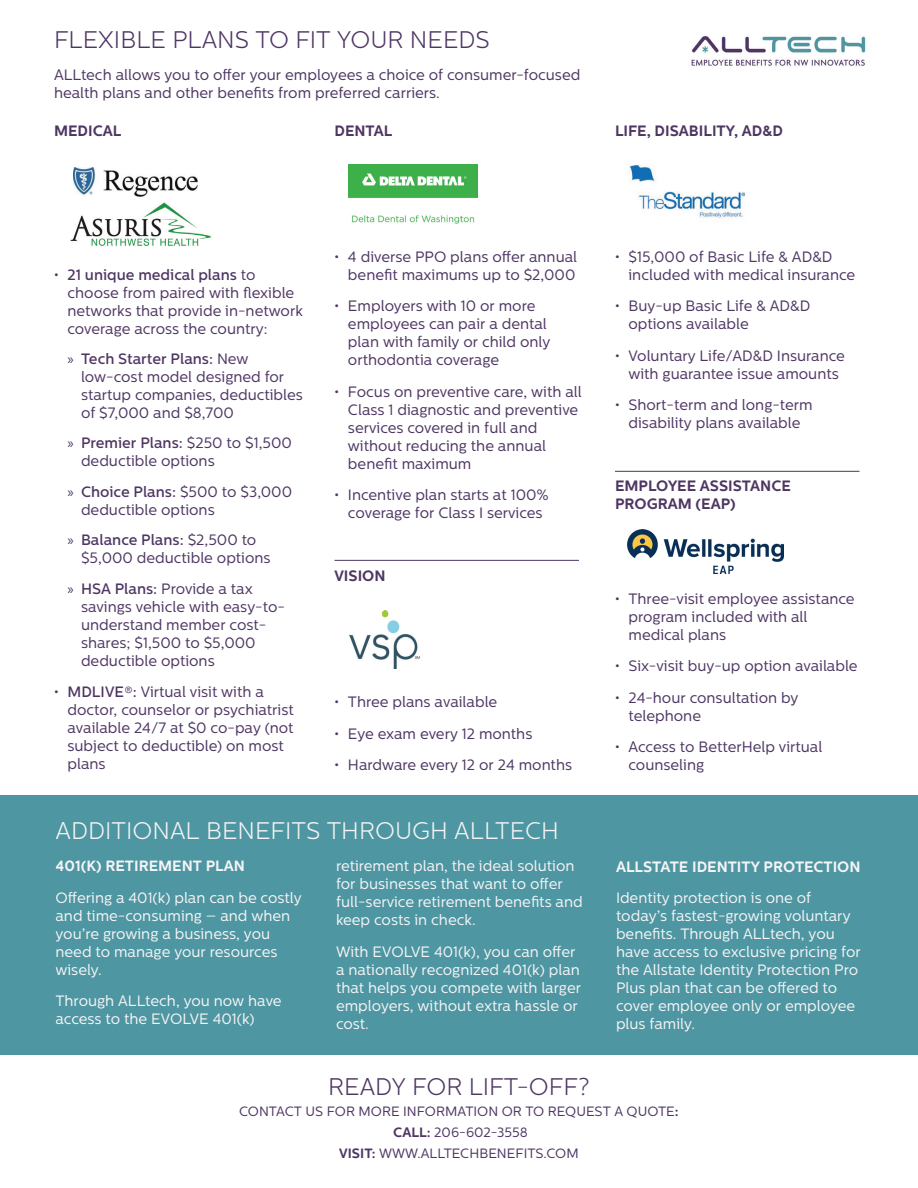
<style>
.page{position:relative;width:918px;height:1188px;background:#fff}
.page>*{position:absolute;margin:0;border:0;box-sizing:border-box;transform-origin:0 0}
.t1{font:300 24px "Centrale Sans";color:#4e3663}
.t2{font:300 24px "Centrale Sans";color:#f5f4f6}
.t3{font:15px/18px "Centrale Sans";color:#4e3663}
.t4{font:15px/18px "Centrale Sans";color:#f5f4f6}
.t5{font:700 15px/18px "Centrale Sans";color:#4e3663}
.t6{font:700 15px "Centrale Sans";color:#f5f4f6}
.t7{font:13.5px/21px "Centrale Sans";color:#4e3663;text-align:center}
.s1{font-weight:500}
.s2{font-family:"Myriad Pro"}
.s3{font-weight:700}
</style>
<div class="page">
<div style="left:0;top:795px;width:918px;height:259px;background:#4e96a1"></div>
<img style="left:691px;top:35px;width:175px;height:31px">
<img style="left:74px;top:168px;width:124px;height:29px">
<img style="left:70px;top:203px;width:141px;height:43px">
<hr style="left:615px;top:471px;width:245px;height:1px;background:#4e3663">
<hr style="left:334px;top:560px;width:245px;height:1px;background:#4e3663">
<img style="left:349px;top:611px;width:71px;height:58px">
<img style="left:629px;top:165px;width:116px;height:54px">
<img style="left:349px;top:164px;width:129px;height:60px">
<img style="left:627px;top:529px;width:156px;height:45px">
<h1 class="t1" style="left:54px;top:26px;width:437px">FLEXIBLE PLANS TO FIT YOUR NEEDS</h1>
<p class="t3" style="left:54px;top:65px;width:528px">ALLtech allows you to offer your employees a choice of consumer-focused health plans and other benefits from preferred carriers.</p>
<p class="t5" style="left:54px;top:121px;width:69px">MEDICAL</p>
<p class="t5" style="left:334px;top:121px;width:60px">DENTAL</p>
<p class="t5" style="left:615px;top:121px;width:170px">LIFE, DISABILITY, AD&amp;D</p>
<p class="t3" style="left:68px;top:265px;width:237px;text-indent:-14px">• <span class="s1">21 unique medical plans</span> to choose from paired with flexible networks that provide in-network coverage across the country:</p>
<p class="t3" style="left:81px;top:350px;width:224px;text-indent:-14px"><span class="s2">»</span> <span class="s1">Tech Starter Plans:</span> New low-cost model designed for startup companies, deductibles of $7,000 and $8,700</p>
<p class="t3" style="left:81px;top:434px;width:213px;text-indent:-14px"><span class="s2">»</span> <span class="s1">Premier Plans:</span> $250 to $1,500 deductible options</p>
<p class="t3" style="left:81px;top:483px;width:213px;text-indent:-14px"><span class="s2">»</span> <span class="s1">Choice Plans:</span> $500 to $3,000 deductible options</p>
<p class="t3" style="left:81px;top:531px;width:191px;text-indent:-14px"><span class="s2">»</span> <span class="s1">Balance Plans:</span> $2,500 to $5,000 deductible options</p>
<p class="t3" style="left:81px;top:579px;width:206px;text-indent:-14px"><span class="s2">»</span> <span class="s1">HSA Plans:</span> Provide a tax savings vehicle with easy-to&shy;understand member cost&shy;shares; $1,500 to $5,000 deductible options</p>
<p class="t3" style="left:68px;top:683px;width:228px;text-indent:-14px">• <span class="s1">MDLIVE®:</span> Virtual visit with a doctor, counselor or psychiatrist available 24/7 at $0 co-pay (not subject to deductible) on most plans</p>
<p class="t3" style="left:334px;top:247px;width:244px;text-align:right">• 4 diverse PPO plans offer annual benefit maximums up to $2,000</p>
<p class="t3" style="left:348px;top:297px;width:204px;text-indent:-13px">• Employers with 10 or more employees can pair a dental plan with family or child only orthodontia coverage</p>
<p class="t3" style="left:348px;top:382px;width:235px;text-indent:-13px">• Focus on preventive care, with all<br>Class 1 diagnostic and preventive services covered in full and without reducing the annual benefit maximum</p>
<p class="t3" style="left:334px;top:486px;width:216px;text-align:center">• Incentive plan starts at 100% coverage for Class I services</p>
<p class="t5" style="left:334px;top:567px;width:53px">VISION</p>
<p class="t3" style="left:334px;top:693px;width:164px">• Three plans available</p>
<p class="t3" style="left:334px;top:724px;width:199px">• Eye exam every 12 months</p>
<p class="t3" style="left:334px;top:756px;width:239px">• Hardware every 12 or 24 months</p>
<h1 class="t2" style="left:56px;top:817px;width:505px">ADDITIONAL BENEFITS THROUGH ALLTECH</h1>
<p class="t6" style="left:56px;top:857px;width:191px">401(K) RETIREMENT PLAN</p>
<p class="t4" style="left:56px;top:889px;width:248px">Offering a 401(k) plan can be costly and time-consuming – and when you’re growing a business, you need to manage your resources wisely.</p>
<p class="t4" style="left:56px;top:992px;width:228px">Through ALLtech, you now have access to the EVOLVE 401(k)</p>
<p class="t4" style="left:336px;top:857px;width:248px">retirement plan, the ideal solution for businesses that want to offer full-service retirement benefits and keep costs in check.</p>
<p class="t4" style="left:336px;top:943px;width:247px">With EVOLVE 401(k), you can offer a nationally recognized 401(k) plan that helps you compete with larger employers, without extra hassle or cost.</p>
<p class="t3" style="left:628px;top:247px;width:228px;text-indent:-14px">• $15,000 of Basic Life &amp; AD&amp;D included with medical insurance</p>
<p class="t3" style="left:628px;top:297px;width:183px;text-indent:-14px">• Buy-up Basic Life &amp; AD&amp;D options available</p>
<p class="t3" style="left:615px;top:346px;width:231px;text-align:center">• Voluntary Life/AD&amp;D Insurance with guarantee issue amounts</p>
<p class="t3" style="left:615px;top:396px;width:199px;text-align:center">• Short-term and long-term disability plans available</p>
<p class="t5" style="left:615px;top:477px;width:177px">EMPLOYEE ASSISTANCE<br>PROGRAM (EAP)</p>
<p class="t3" style="left:628px;top:589px;width:228px;text-indent:-14px">• Three-visit employee assistance program included with all medical plans</p>
<p class="t3" style="left:615px;top:657px;width:244px">• Six-visit buy-up option available</p>
<p class="t3" style="left:628px;top:688px;width:171px;text-indent:-14px">• 24-hour consultation by telephone</p>
<p class="t3" style="left:628px;top:738px;width:195px;text-indent:-14px">• Access to BetterHelp virtual counseling</p>
<p class="t6" style="left:616px;top:857px;width:246px">ALLSTATE IDENTITY PROTECTION</p>
<p class="t4" style="left:616px;top:889px;width:246px">Identity protection is one of today’s fastest-growing voluntary benefits. Through ALLtech, you have access to exclusive pricing for the Allstate Identity Protection Pro<br>Plus plan that can be offered to cover employee only or employee plus family.</p>
<h1 class="t1" style="left:328px;top:1073px;width:263px">READY FOR LIFT-OFF?</h1>
<p class="t7" style="left:239px;top:1101px;width:441px">CONTACT US FOR MORE INFORMATION OR TO REQUEST A QUOTE<span class="s3">:<br>CALL:</span> 206-602-3558<br><span class="s3">VISIT:</span> WWW.ALLTECHBENEFITS.COM</p>
</div>
